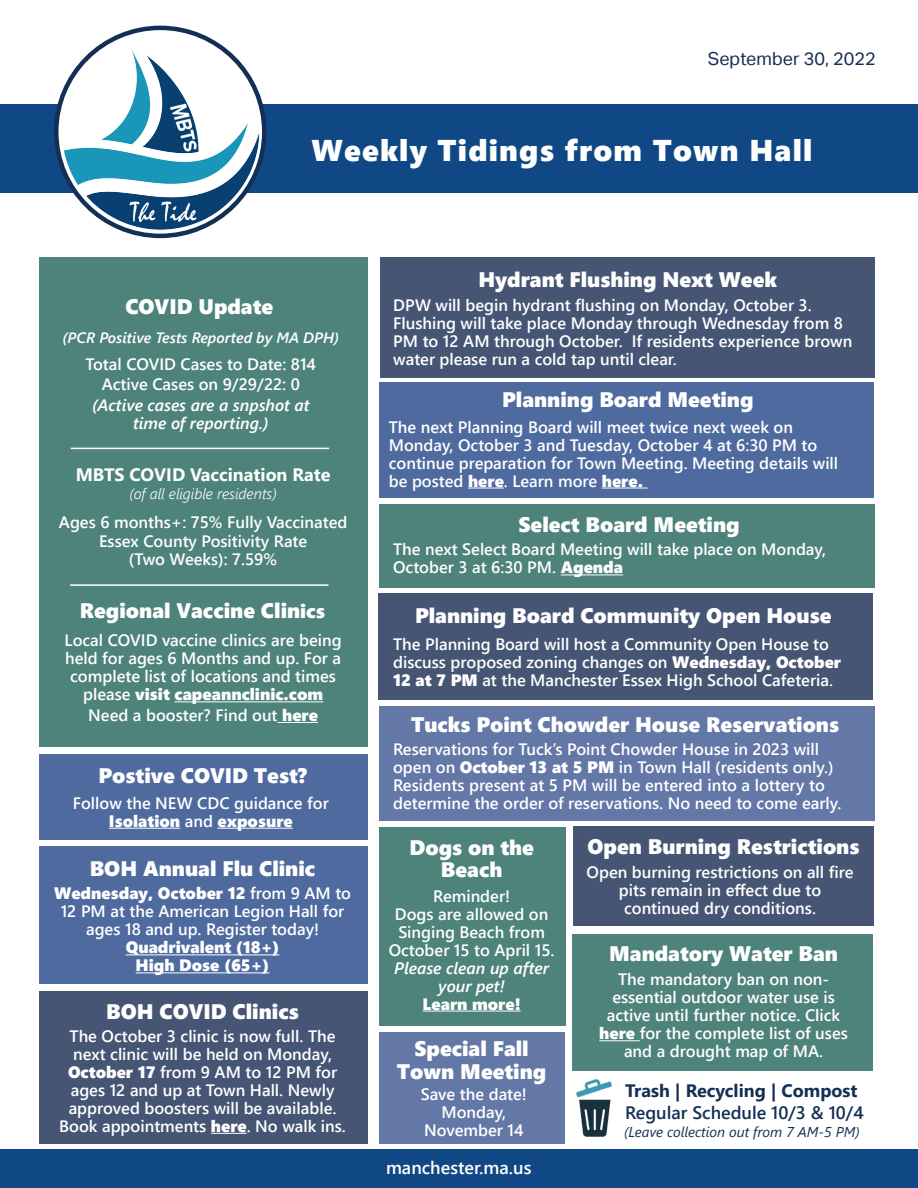
<style>
.page{position:relative;width:918px;height:1188px;background:#fff}
.page>*{position:absolute;margin:0;border:0;box-sizing:border-box;transform-origin:0 0}
.t1{font:30px "Segoe UI Black";letter-spacing:.04em;color:#fff}
.t2{font:21px/22.5px "Segoe UI Black";color:#fff;text-align:center}
.t3{font:700 18px "Segoe UI";color:#fff}
.t4{font:600 18px "Segoe UI";color:#142f56}
.t5{font:700 18px "Segoe UI";color:#142f56}
.t6{font:18px "Aktiv Grotesk";color:#142f56}
.t7{font:600 18px "Segoe UI";color:#fff}
.t8{font:600 16.5px/18px "Segoe UI";color:#fff}
.t9{font:16.5px "Segoe UI Black";color:#fff}
.t10{font:italic 600 16.5px/18px "Segoe UI";color:#fff;text-align:center}
.t11{font:italic 600 15px "Segoe UI";color:#fff}
.t12{font:italic 300 15px "Segoe UI";color:#fff}
.t13{font:italic 14.25px "Segoe UI";color:#142f56}
.s1{font-size:19.5px}
.s2{font-family:"Segoe UI";font-weight:600}
.s3{font-family:"Segoe UI Black";font-weight:400}
</style>
<div class="page">
<div style="left:1px;top:104px;width:917px;height:89px;background:#104886"></div>
<div style="left:39px;top:257px;width:328px;height:489px;background:#4d837a"></div>
<hr style="left:71px;top:448px;width:258px;height:1px;background:#fff">
<hr style="left:175px;top:701px;width:148px;height:1px;background:#fff">
<hr style="left:70px;top:584px;width:259px;height:2px;background:#fff">
<img style="left:549px;top:1063px;width:90px;height:87px">
<div style="left:1px;top:1150px;width:917px;height:38px;background:#104886"></div>
<img style="left:54px;top:32px;width:213px;height:207px">
<div style="left:39px;top:991px;width:329px;height:153px;background:#475575"></div>
<div style="left:573px;top:935px;width:300px;height:136px;background:#4d837a"></div>
<div style="left:39px;top:754px;width:329px;height:85px;background:#4f6a9e"></div>
<hr style="left:109px;top:828px;width:71px;height:1px;background:#fff">
<hr style="left:218px;top:828px;width:75px;height:1px;background:#fff">
<div style="left:379px;top:706px;width:496px;height:115px;background:#6378a6"></div>
<div style="left:573px;top:827px;width:301px;height:99px;background:#475575"></div>
<div style="left:379px;top:827px;width:186px;height:198px;background:#4d837a"></div>
<div style="left:380px;top:257px;width:495px;height:120px;background:#475575"></div>
<div style="left:379px;top:383px;width:495px;height:115px;background:#4f6a9e"></div>
<hr style="left:278px;top:722px;width:40px;height:1px;background:#fff">
<div style="left:379px;top:1033px;width:186px;height:111px;background:#6378a6"></div>
<hr style="left:599px;top:1040px;width:41px;height:1px;background:#fff">
<div style="left:39px;top:847px;width:329px;height:137px;background:#4f6a9e"></div>
<div style="left:379px;top:504px;width:496px;height:84px;background:#4d837a"></div>
<hr style="left:561px;top:574px;width:62px;height:1px;background:#fff">
<hr style="left:211px;top:1133px;width:36px;height:1px;background:#fff">
<hr style="left:468px;top:488px;width:36px;height:1px;background:#fff">
<hr style="left:602px;top:488px;width:46px;height:1px;background:#fff">
<div style="left:378px;top:594px;width:495px;height:106px;background:#475575"></div>
<hr style="left:126px;top:954px;width:153px;height:1px;background:#fff">
<hr style="left:136px;top:972px;width:134px;height:1px;background:#fff">
<hr style="left:423px;top:1011px;width:98px;height:1px;background:#fff">
<p class="t6" style="left:708px;top:49px;width:169px">September 30, 2022</p>
<p class="t1" style="left:311px;top:129px;width:502px">Weekly Tidings from Town Hall</p>
<p class="t2" style="left:125px;top:294px;width:149px">COVID Update</p>
<p class="t11" style="left:62px;top:323px;width:278px">(PCR Positive Tests Reported by MA DPH)</p>
<p class="t8" style="left:86px;top:354px;width:232px">Total COVID Cases to Date: 814</p>
<p class="t8" style="left:102px;top:374px;width:200px">Active Cases on 9/29/22: 0</p>
<p class="t10" style="left:92px;top:393px;width:219px">(Active cases are a snpshot at</p>
<p class="t10" style="left:133px;top:411px;width:137px">time of reporting.)</p>
<p class="t3" style="left:76px;top:457px;width:256px">MBTS COVID Vaccination Rate</p>
<p class="t12" style="left:129px;top:479px;width:149px">(of all eligible residents)</p>
<p class="t8" style="left:59px;top:512px;width:290px">Ages 6 months+: 75% Fully Vaccinated</p>
<p class="t8" style="left:99px;top:530px;width:210px">Essex County Positivity Rate</p>
<p class="t8" style="left:129px;top:549px;width:150px">(Two Weeks): 7.59%</p>
<p class="t2" style="left:80px;top:598px;width:247px">Regional Vaccine Clin<span class="s1">ics</span></p>
<p class="t8" style="left:65px;top:630px;width:279px">Local COVID vaccine clinics are being</p>
<p class="t8" style="left:65px;top:648px;width:278px">held for ages 6 Months and up. For a</p>
<p class="t8" style="left:70px;top:666px;width:267px">complete list of locations and times</p>
<p class="t9" style="left:83px;top:683px;width:242px"><span class="s2">please</span> visit capeannclinic.com</p>
<p class="t8" style="left:88px;top:705px;width:231px">Need a booster? Find out <span class="s3">here</span></p>
<p class="t2" style="left:98px;top:763px;width:210px">Postive COVID Test?</p>
<p class="t8" style="left:73px;top:793px;width:258px">Follow the NEW CDC guidance for</p>
<p class="t9" style="left:109px;top:809px;width:185px">Isolation <span class="s2">and</span> exposure</p>
<p class="t2" style="left:90px;top:856px;width:227px">BOH Annual Flu Clinic</p>
<p class="t8" style="left:54px;top:883px;width:299px;text-align:center"><span class="s3">Wednesday, October 12</span> from 9 AM to<br>12 PM at the American Legion Hall for</p>
<p class="t8" style="left:86px;top:919px;width:235px">ages 18 and up. Register today!</p>
<p class="t9" style="left:126px;top:936px;width:155px">Quadrivalent (18+)</p>
<p class="t9" style="left:136px;top:954px;width:135px">High Dose (65+)</p>
<p class="t2" style="left:106px;top:999px;width:194px">BOH COVID Clinics</p>
<p class="t8" style="left:70px;top:1026px;width:267px">The October 3 clinic is now full. The next clinic will be held on Monday,</p>
<p class="t8" style="left:68px;top:1062px;width:271px"><span class="s3">October 17</span> from 9 AM to 12 PM for ages 12 and up at Town Hall. Newly</p>
<p class="t8" style="left:59px;top:1098px;width:288px;text-align:center">approved boosters will be available.<br>Book appointments <span class="s3">here</span>. No walk ins.</p>
<p class="t2" style="left:478px;top:267px;width:300px">Hydrant Flushing Next Week</p>
<p class="t8" style="left:393px;top:294px;width:461px">DPW will begin hydrant flushing on Monday, October 3.<br>Flushing will take place Monday through Wednesday from 8<br>PM to 12 AM through October. If residents experience brown water please run a cold tap until clear.</p>
<p class="t2" style="left:502px;top:387px;width:253px">Planning Board Meeting</p>
<p class="t8" style="left:389px;top:416px;width:406px">The next Planning Board will meet twice next week on</p>
<p class="t8" style="left:389px;top:434px;width:430px">Monday, October 3 and Tuesday, October 4 at 6:30 PM to</p>
<p class="t8" style="left:389px;top:452px;width:451px">continue preparation for Town Meeting. Meeting details will be posted <span class="s3">here</span>. Learn more <span class="s3">here.</span></p>
<p class="t2" style="left:519px;top:512px;width:223px">Select Board Meeting</p>
<p class="t8" style="left:393px;top:539px;width:435px">The next Select Board Meeting will take place on Monday,<br>October 3 at 6:30 PM. <span class="s3">Agenda</span></p>
<p class="t2" style="left:415px;top:603px;width:418px">Planning Board Community Open House</p>
<p class="t8" style="left:393px;top:633px;width:437px">The Planning Board will host a Community Open House to</p>
<p class="t8" style="left:393px;top:651px;width:450px">discuss proposed zoning changes on <span class="s3">Wednesday, October<br>12 at 7 PM</span> at the Manchester Essex High School Cafeteria.</p>
<p class="t2" style="left:411px;top:712px;width:430px">Tucks Point Chowder House Reservations</p>
<p class="t8" style="left:393px;top:739px;width:442px">Reservations for Tuck’s Point Chowder House in 2023 will open on <span class="s3">October 13 at 5 PM</span> in Town Hall (residents only.)</p>
<p class="t8" style="left:393px;top:775px;width:433px">Residents present at 5 PM will be entered into a lottery to</p>
<p class="t8" style="left:393px;top:793px;width:450px">determine the order of reservations. No need to come early.</p>
<p class="t2" style="left:409px;top:835px;width:126px">Dogs on the<br>Beach</p>
<p class="t8" style="left:433px;top:885px;width:78px">Reminder!</p>
<p class="t8" style="left:389px;top:903px;width:167px;text-align:center">Dogs are allowed on<br>Singing Beach from<br>October 15 to April 15.</p>
<p class="t10" style="left:394px;top:956px;width:156px">Please clean up after your pet!</p>
<p class="t9" style="left:423px;top:992px;width:100px">Learn more!</p>
<p class="t2" style="left:415px;top:1036px;width:116px">Special Fall</p>
<p class="t2" style="left:397px;top:1059px;width:151px">Town Meeting</p>
<p class="t8" style="left:421px;top:1084px;width:108px">Save the date!</p>
<p class="t8" style="left:441px;top:1102px;width:66px">Monday,</p>
<p class="t8" style="left:424px;top:1120px;width:101px">November 14</p>
<p class="t7" style="left:386px;top:1151px;width:147px">manchester.ma.us</p>
<p class="t2" style="left:588px;top:834px;width:274px">Open Burning Restrictions</p>
<p class="t8" style="left:587px;top:862px;width:268px;text-align:center">Open burning restrictions on all fire pits remain in effect due to</p>
<p class="t8" style="left:624px;top:898px;width:193px">continued dry conditions.</p>
<p class="t2" style="left:609px;top:941px;width:230px">Mandatory Water Ban</p>
<p class="t8" style="left:618px;top:969px;width:213px">The mandatory ban on non-</p>
<p class="t8" style="left:612px;top:987px;width:224px">essential outdoor water use is</p>
<p class="t8" style="left:607px;top:1005px;width:235px">active until further notice. Click</p>
<p class="t8" style="left:599px;top:1023px;width:250px;text-align:center"><span class="s3">here</span> for the complete list of uses and a drought map of MA.</p>
<p class="t5" style="left:625px;top:1074px;width:234px">Trash | Recycling | Compost</p>
<p class="t4" style="left:625px;top:1096px;width:240px">Regular Schedule 10/3 &amp; 10/4</p>
<p class="t13" style="left:624px;top:1118px;width:237px">(Leave collection out from 7 AM-5 PM)</p>
</div>
